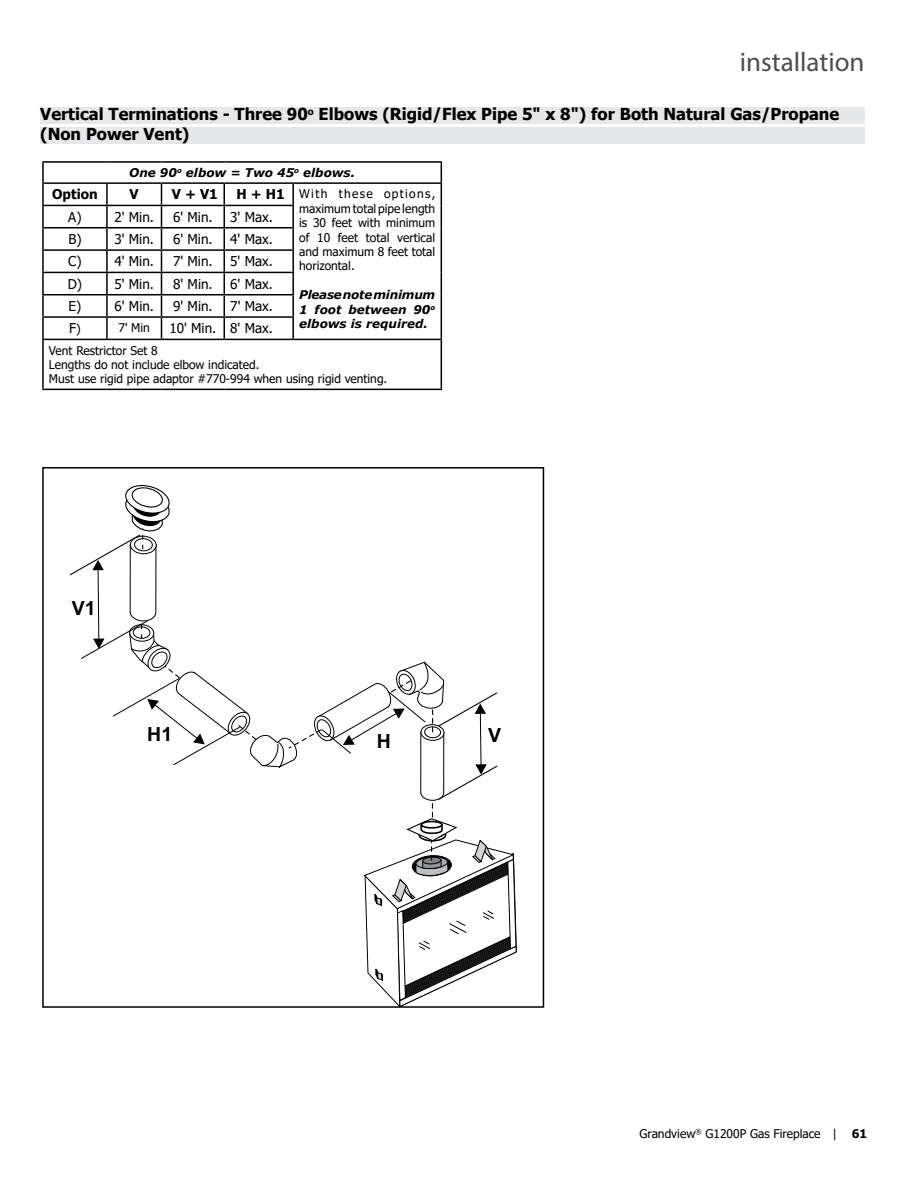
<style>
.page{position:relative;width:918px;height:1188px;background:#fff}
.page>*{position:absolute;margin:0;border:0;box-sizing:border-box;transform-origin:0 0}
.t1{font:27px "Myriad Pro";color:#4d4d4f}
.t2{font:700 19.5px "Arial";color:#000}
.t3{font:700 16.5px/19.8px "Tahoma";color:#000}
.t4{font:13.5px "Tahoma";color:#000}
.t5{font:700 13.5px "Tahoma";color:#000}
.t6{font:12px/14.4px "Tahoma";color:#000;text-align:justify}
.t7{font:italic 700 12px/14.4px "Verdana";color:#000;text-align:justify}
.s1{font-weight:700;font-size:13.5px}
.s2{font-size:12px}
.s3{font-weight:700}
</style>
<div class="page">
<svg style="left:70px;top:485px;width:447px;height:520px"></svg>
<div style="left:42px;top:467px;width:502px;height:541px;border:2px solid #000"></div>
<div style="left:40px;top:107px;width:824px;height:16px;background:#e6e7e8"></div>
<div style="left:40px;top:127px;width:824px;height:16px;background:#e6e7e8"></div>
<hr style="left:42px;top:161px;width:65px;height:2px;background:#000">
<svg style="left:42px;top:163px;width:2px;height:19px"></svg>
<hr style="left:107px;top:161px;width:55px;height:2px;background:#000">
<hr style="left:162px;top:161px;width:62px;height:2px;background:#000">
<hr style="left:224px;top:161px;width:69px;height:2px;background:#000">
<hr style="left:293px;top:161px;width:149px;height:2px;background:#000">
<hr style="left:42px;top:182px;width:65px;height:2px;background:#000">
<hr style="left:42px;top:184px;width:2px;height:21px;background:#000">
<hr style="left:107px;top:182px;width:55px;height:2px;background:#000">
<hr style="left:106px;top:184px;width:2px;height:21px;background:#000">
<hr style="left:162px;top:182px;width:62px;height:2px;background:#000">
<hr style="left:224px;top:182px;width:69px;height:2px;background:#000">
<hr style="left:223px;top:184px;width:2px;height:21px;background:#000">
<hr style="left:293px;top:182px;width:149px;height:2px;background:#000">
<hr style="left:292px;top:184px;width:2px;height:21px;background:#000">
<hr style="left:42px;top:205px;width:65px;height:1px;background:#000">
<hr style="left:42px;top:206px;width:2px;height:21px;background:#000">
<hr style="left:107px;top:205px;width:55px;height:1px;background:#000">
<hr style="left:106px;top:206px;width:2px;height:21px;background:#000">
<hr style="left:162px;top:205px;width:62px;height:1px;background:#000">
<hr style="left:224px;top:205px;width:70px;height:1px;background:#000">
<hr style="left:223px;top:206px;width:2px;height:21px;background:#000">
<hr style="left:292px;top:206px;width:2px;height:21px;background:#000">
<hr style="left:42px;top:227px;width:65px;height:2px;background:#000">
<hr style="left:42px;top:229px;width:2px;height:20px;background:#000">
<hr style="left:107px;top:227px;width:55px;height:2px;background:#000">
<hr style="left:106px;top:229px;width:2px;height:20px;background:#000">
<hr style="left:162px;top:227px;width:62px;height:2px;background:#000">
<hr style="left:224px;top:227px;width:70px;height:2px;background:#000">
<hr style="left:223px;top:229px;width:2px;height:20px;background:#000">
<hr style="left:292px;top:229px;width:2px;height:20px;background:#000">
<hr style="left:42px;top:249px;width:65px;height:2px;background:#000">
<hr style="left:42px;top:251px;width:2px;height:21px;background:#000">
<hr style="left:107px;top:249px;width:55px;height:2px;background:#000">
<hr style="left:106px;top:251px;width:2px;height:21px;background:#000">
<hr style="left:162px;top:249px;width:62px;height:2px;background:#000">
<hr style="left:224px;top:249px;width:70px;height:2px;background:#000">
<hr style="left:223px;top:251px;width:2px;height:21px;background:#000">
<hr style="left:292px;top:251px;width:2px;height:21px;background:#000">
<hr style="left:42px;top:272px;width:65px;height:1px;background:#000">
<hr style="left:42px;top:273px;width:2px;height:21px;background:#000">
<hr style="left:107px;top:272px;width:55px;height:1px;background:#000">
<hr style="left:106px;top:273px;width:2px;height:21px;background:#000">
<hr style="left:162px;top:272px;width:62px;height:1px;background:#000">
<hr style="left:224px;top:272px;width:70px;height:1px;background:#000">
<hr style="left:223px;top:273px;width:2px;height:21px;background:#000">
<hr style="left:292px;top:273px;width:2px;height:21px;background:#000">
<hr style="left:42px;top:294px;width:65px;height:1px;background:#000">
<hr style="left:42px;top:295px;width:2px;height:21px;background:#000">
<hr style="left:107px;top:294px;width:55px;height:1px;background:#000">
<hr style="left:106px;top:295px;width:2px;height:21px;background:#000">
<hr style="left:162px;top:294px;width:62px;height:1px;background:#000">
<hr style="left:224px;top:294px;width:70px;height:1px;background:#000">
<hr style="left:223px;top:295px;width:2px;height:21px;background:#000">
<hr style="left:292px;top:295px;width:2px;height:21px;background:#000">
<hr style="left:42px;top:316px;width:65px;height:2px;background:#000">
<hr style="left:42px;top:318px;width:2px;height:21px;background:#000">
<hr style="left:107px;top:316px;width:55px;height:2px;background:#000">
<hr style="left:106px;top:318px;width:2px;height:21px;background:#000">
<hr style="left:162px;top:316px;width:62px;height:2px;background:#000">
<svg style="left:161px;top:184px;width:1px;height:155px"></svg>
<hr style="left:224px;top:316px;width:70px;height:2px;background:#000">
<hr style="left:223px;top:318px;width:2px;height:21px;background:#000">
<hr style="left:292px;top:318px;width:2px;height:21px;background:#000">
<svg style="left:441px;top:163px;width:1px;height:176px"></svg>
<hr style="left:42px;top:339px;width:65px;height:1px;background:#000">
<hr style="left:42px;top:340px;width:2px;height:49px;background:#000">
<hr style="left:107px;top:339px;width:55px;height:1px;background:#000">
<hr style="left:162px;top:339px;width:62px;height:1px;background:#000">
<hr style="left:224px;top:339px;width:69px;height:1px;background:#000">
<hr style="left:293px;top:339px;width:149px;height:1px;background:#000">
<hr style="left:441px;top:340px;width:1px;height:49px;background:#000">
<hr style="left:42px;top:389px;width:65px;height:1px;background:#000">
<hr style="left:107px;top:389px;width:55px;height:1px;background:#000">
<hr style="left:162px;top:389px;width:62px;height:1px;background:#000">
<hr style="left:224px;top:389px;width:69px;height:1px;background:#000">
<hr style="left:293px;top:389px;width:149px;height:1px;background:#000">
<h1 class="t1" style="left:740px;top:45px;width:126px">installation</h1>
<h3 class="t3" style="left:40px;top:105px;width:801px">Vertical Terminations - Three 90<sup>o</sup> Elbows (Rigid/Flex Pipe 5" x 8") for Both Natural Gas/Propane (Non Power Vent)</h3>
<p class="t7" style="left:129px;top:165px;width:227px">One 90<sup>o</sup> elbow = Two 45<sup>o</sup> elbows.</p>
<p class="t5" style="left:52px;top:185px;width:47px">Option</p>
<p class="t5" style="left:130px;top:185px;width:11px">V</p>
<p class="t5" style="left:172px;top:185px;width:47px">V + V1</p>
<p class="t6" style="left:299px;top:187px;width:138px;text-indent:-63px"><span class="s1">H + H1</span> With these options, maximum total pipe length is 30 feet with minimum of 10 feet total vertical and maximum 8 feet total horizontal.</p>
<p class="t7" style="left:299px;top:287px;width:138px">Please note minimum 1 foot between 90<sup>o </sup>elbows is required.</p>
<p class="t4" style="left:68px;top:208px;width:15px">A)</p>
<p class="t4" style="left:114px;top:208px;width:41px">2' Min.</p>
<p class="t4" style="left:173px;top:208px;width:41px">6' Min.</p>
<p class="t4" style="left:230px;top:208px;width:44px">3' Max.</p>
<p class="t4" style="left:68px;top:230px;width:15px">B)</p>
<p class="t4" style="left:114px;top:230px;width:41px">3' Min.</p>
<p class="t4" style="left:173px;top:230px;width:41px">6' Min.</p>
<p class="t4" style="left:230px;top:230px;width:44px">4' Max.</p>
<p class="t4" style="left:68px;top:252px;width:15px">C)</p>
<p class="t4" style="left:114px;top:252px;width:41px">4' Min.</p>
<p class="t4" style="left:173px;top:252px;width:41px">7' Min.</p>
<p class="t4" style="left:230px;top:252px;width:44px">5' Max.</p>
<p class="t4" style="left:68px;top:275px;width:88px">D) 5' Min.</p>
<p class="t4" style="left:173px;top:275px;width:41px">8' Min.</p>
<p class="t4" style="left:230px;top:275px;width:44px">6' Max.</p>
<p class="t4" style="left:69px;top:297px;width:14px">E)</p>
<p class="t4" style="left:114px;top:297px;width:41px">6' Min.</p>
<p class="t4" style="left:173px;top:297px;width:41px">9' Min.</p>
<p class="t4" style="left:230px;top:297px;width:44px">7' Max.</p>
<p class="t4" style="left:69px;top:319px;width:13px">F<span class="s2">)</span></p>
<p class="t6" style="left:118px;top:321px;width:33px">7' Min</p>
<p class="t4" style="left:169px;top:319px;width:105px">10' Min. 8' Max.</p>
<p class="t6" style="left:49px;top:344px;width:340px;text-align:left">Vent Restrictor Set 8<br>Lengths do not include elbow indicated.<br>Must use rigid pipe adaptor #770-994 when using rigid venting.</p>
<h2 class="t2" style="left:72px;top:601px;width:25px">V1</h2>
<h2 class="t2" style="left:147px;top:727px;width:26px">H1</h2>
<h2 class="t2" style="left:377px;top:734px;width:16px">H</h2>
<h2 class="t2" style="left:488px;top:728px;width:15px">V</h2>
<p class="t6" style="left:640px;top:1128px;width:229px">Grandview<sup>®</sup> G1200P Gas Fireplace | <span class="s3">61</span></p>
</div>
